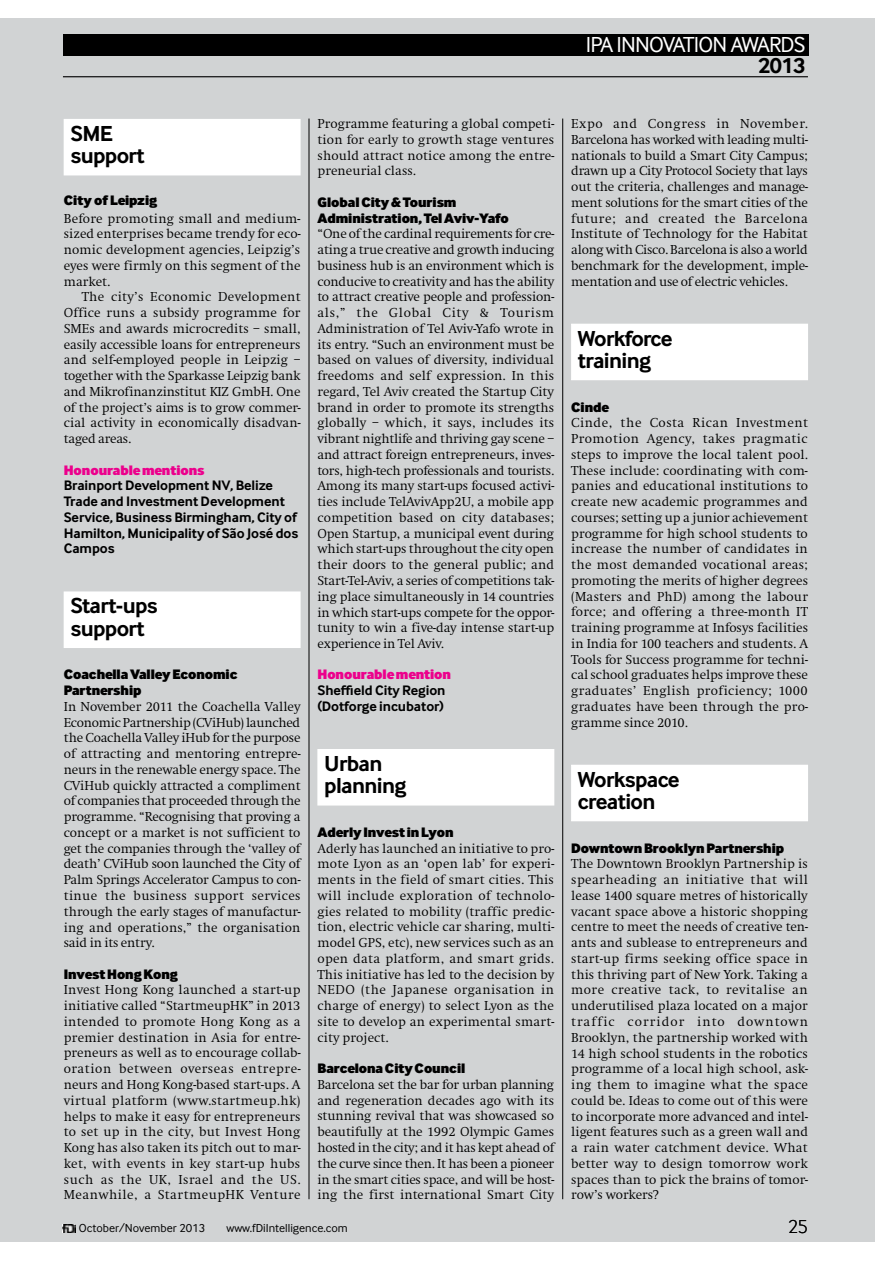
<style>
.page{position:relative;width:893px;height:1263px;background:#fff}
.page>*{position:absolute;margin:0;border:0;box-sizing:border-box;transform-origin:0 0}
.t1{font:700 22.5px/22.5px "Inter Face Corp";letter-spacing:-.03em;color:#000}
.t2{font:22.5px "Inter Face Corp";letter-spacing:-.035em;color:#fff}
.t3{font:300 19.5px "Inter Face Corp";color:#000}
.t4{font:900 14.25px/15.8px "Inter Face Corp";letter-spacing:-.005em;color:#000}
.t5{font:700 14.25px/15.8px "Inter Face Corp";letter-spacing:-.005em;color:#000}
.t6{font:900 14.25px "Inter Face Corp";letter-spacing:-.005em;color:#ec008c}
.t7{font:300 13.5px/15.8px "Swift EF";letter-spacing:.005em;color:#000;text-align:justify}
.t8{font:12px "Inter Face Corp";color:#000}
</style>
<div class="page">
<div style="left:0;top:19px;width:874px;height:1222px;background:#d1d3d4"></div>
<svg style="left:63px;top:1224px;width:12px;height:8px"></svg>
<div style="left:63px;top:34px;width:745px;height:22px;background:#000"></div>
<hr style="left:63px;top:76px;width:745px;height:1px;background:#000">
<div style="left:64px;top:119px;width:236px;height:56px;background:#fff"></div>
<div style="left:64px;top:592px;width:236px;height:55px;background:#fff"></div>
<div style="left:64px;top:592px;width:236px;height:56px;border:1px solid #fff"></div>
<div style="left:318px;top:749px;width:236px;height:56px;background:#fff"></div>
<div style="left:572px;top:324px;width:235px;height:56px;background:#fff"></div>
<div style="left:572px;top:765px;width:235px;height:56px;background:#fff"></div>
<hr style="left:309px;top:119px;width:1px;height:1080px;background:#000">
<hr style="left:562px;top:119px;width:1px;height:1080px;background:#000">
<h1 class="t2" style="left:586px;top:32px;width:50px">IPA Inno</h1>
<h1 class="t2" style="left:663px;top:32px;width:144px">vation awards</h1>
<h1 class="t1" style="left:758px;top:55px;width:49px">2013</h1>
<h1 class="t1" style="left:71px;top:122px;width:76px">SME support</h1>
<p class="t4" style="left:64px;top:192px;width:95px">City of Leipzig</p>
<p class="t7" style="left:64px;top:211px;width:238px">Before promoting small and medium&shy;sized enterprises became trendy for eco&shy;nomic development agencies, Leipzig’s eyes were firmly on this segment of the market.</p>
<p class="t7" style="left:64px;top:289px;width:238px;text-indent:18px">The city’s Economic Development Office runs a subsidy programme for SMEs and awards microcredits – small, easily accessible loans for entrepreneurs and self-employed people in Leipzig – together with the Sparkasse Leipzig bank and Mikrofinanzinstitut KIZ GmbH. One of the project’s aims is to grow commer&shy;cial activity in economically disadvan&shy;taged areas.</p>
<p class="t6" style="left:64px;top:461px;width:142px">Honourable mentions</p>
<p class="t5" style="left:64px;top:478px;width:236px">Brainport Development NV, Belize<br>Trade and Investment Development<br>Service, Business Birmingham, City of<br>Hamilton, Municipality of São José dos<br>Campos</p>
<h1 class="t1" style="left:71px;top:594px;width:89px">Start-ups support</h1>
<p class="t4" style="left:64px;top:666px;width:175px">Coachella Valley Economic<br>Partnership</p>
<p class="t7" style="left:64px;top:699px;width:238px">In November 2011 the Coachella Valley Economic Partnership (CViHub) launched the Coachella Valley iHub for the purpose of attracting and mentoring entrepre&shy;neurs in the renewable energy space. The CViHub quickly attracted a compliment of companies that proceeded through the programme. “Recognising that proving a concept or a market is not sufficient to get the companies through the ‘valley of death’ CViHub soon launched the City of Palm Springs Accelerator Campus to con&shy;tinue the business support services through the early stages of manufactur&shy;ing and operations,” the organisation said in its entry.</p>
<p class="t4" style="left:64px;top:966px;width:116px">Invest Hong Kong</p>
<p class="t7" style="left:64px;top:982px;width:238px">Invest Hong Kong launched a start-up initiative called “StartmeupHK” in 2013 intended to promote Hong Kong as a premier destination in Asia for entre&shy;preneurs as well as to encourage collab&shy;oration between overseas entrepre&shy;neurs and Hong Kong-based start-ups. A virtual platform (www.startmeup.hk) helps to make it easy for entrepreneurs to set up in the city, but Invest Hong Kong has also taken its pitch out to mar&shy;ket, with events in key start-up hubs such as the UK, Israel and the US.<br>Meanwhile, a StartmeupHK Venture</p>
<p class="t7" style="left:317px;top:116px;width:238px">Programme featuring a global competi&shy;tion for early to growth stage ventures should attract notice among the entre&shy;preneurial class.</p>
<p class="t4" style="left:317px;top:194px;width:193px">Global City &amp; Tourism<br>Administration, Tel Aviv-Yafo</p>
<p class="t7" style="left:317px;top:226px;width:238px">“One of the cardinal requirements for cre&shy;ating a true creative and growth inducing business hub is an environment which is conducive to creativity and has the ability to attract creative people and profession&shy;als,” the Global City &amp; Tourism Administration of Tel Aviv-Yafo wrote in its entry. “Such an environment must be based on values of diversity, individual freedoms and self expression. In this regard, Tel Aviv created the Startup City brand in order to promote its strengths globally – which, it says, includes its vibrant nightlife and thriving gay scene – and attract foreign entrepreneurs, inves&shy;tors, high-tech professionals and tourists.<br>Among its many start-ups focused activi&shy;ties include TelAvivApp2U, a mobile app competition based on city databases; Open Startup, a municipal event during which start-ups throughout the city open their doors to the general public; and Start-Tel-Aviv, a series of competitions tak&shy;ing place simultaneously in 14 countries in which start-ups compete for the oppor&shy;tunity to win a five-day intense start-up experience in Tel Aviv.</p>
<p class="t6" style="left:317px;top:666px;width:135px">Honourable mention</p>
<p class="t5" style="left:317px;top:682px;width:130px">Sheffield City Region (Dotforge incubator)</p>
<h1 class="t1" style="left:324px;top:752px;width:84px">Urban planning</h1>
<p class="t4" style="left:317px;top:824px;width:138px">Aderly Invest in Lyon</p>
<p class="t7" style="left:317px;top:841px;width:238px">Aderly has launched an initiative to pro&shy;mote Lyon as an ‘open lab’ for experi&shy;ments in the field of smart cities. This will include exploration of technolo&shy;gies related to mobility (traffic predic&shy;tion, electric vehicle car sharing, multi&shy;model GPS, etc), new services such as an open data platform, and smart grids.<br>This initiative has led to the decision by NEDO (the Japanese organisation in charge of energy) to select Lyon as the site to develop an experimental smart&shy;city project.</p>
<p class="t4" style="left:317px;top:1060px;width:149px">Barcelona City Council</p>
<p class="t7" style="left:317px;top:1077px;width:238px">Barcelona set the bar for urban planning and regeneration decades ago with its stunning revival that was showcased so beautifully at the 1992 Olympic Games hosted in the city; and it has kept ahead of the curve since then. It has been a pioneer in the smart cities space, and will be host&shy;ing the first international Smart City</p>
<p class="t7" style="left:571px;top:116px;width:238px">Expo and Congress in November.<br>Barcelona has worked with leading multi&shy;nationals to build a Smart City Campus; drawn up a City Protocol Society that lays out the criteria, challenges and manage&shy;ment solutions for the smart cities of the future; and created the Barcelona Institute of Technology for the Habitat along with Cisco. Barcelona is also a world benchmark for the development, imple&shy;mentation and use of electric vehicles.</p>
<h1 class="t1" style="left:578px;top:327px;width:96px">Workforce training</h1>
<p class="t4" style="left:571px;top:399px;width:39px">Cinde</p>
<p class="t7" style="left:571px;top:415px;width:238px">Cinde, the Costa Rican Investment Promotion Agency, takes pragmatic steps to improve the local talent pool.<br>These include: coordinating with com&shy;panies and educational institutions to create new academic programmes and courses; setting up a junior achievement programme for high school students to increase the number of candidates in the most demanded vocational areas; promoting the merits of higher degrees (Masters and PhD) among the labour force; and offering a three-month IT training programme at Infosys facilities in India for 100 teachers and students. A Tools for Success programme for techni&shy;cal school graduates helps improve these graduates’ English proficiency; 1000 graduates have been through the pro&shy;gramme since 2010.</p>
<h1 class="t1" style="left:578px;top:768px;width:103px">Workspace creation</h1>
<p class="t4" style="left:571px;top:840px;width:215px">Downtown Brooklyn Partnership</p>
<p class="t7" style="left:571px;top:856px;width:238px">The Downtown Brooklyn Partnership is spearheading an initiative that will lease 1400 square metres of historically vacant space above a historic shopping centre to meet the needs of creative ten&shy;ants and sublease to entrepreneurs and start-up firms seeking office space in this thriving part of New York. Taking a more creative tack, to revitalise an underutilised plaza located on a major traffic corridor into downtown Brooklyn, the partnership worked with 14 high school students in the robotics programme of a local high school, ask&shy;ing them to imagine what the space could be. Ideas to come out of this were to incorporate more advanced and intel&shy;ligent features such as a green wall and a rain water catchment device. What better way to design tomorrow work spaces than to pick the brains of tomor&shy;row’s workers?</p>
<p class="t8" style="left:79px;top:1222px;width:128px">October/November 2013</p>
<p class="t8" style="left:226px;top:1222px;width:123px">www.fDiIntelligence.com</p>
<h2 class="t3" style="left:788px;top:1215px;width:21px">25</h2>
</div>
